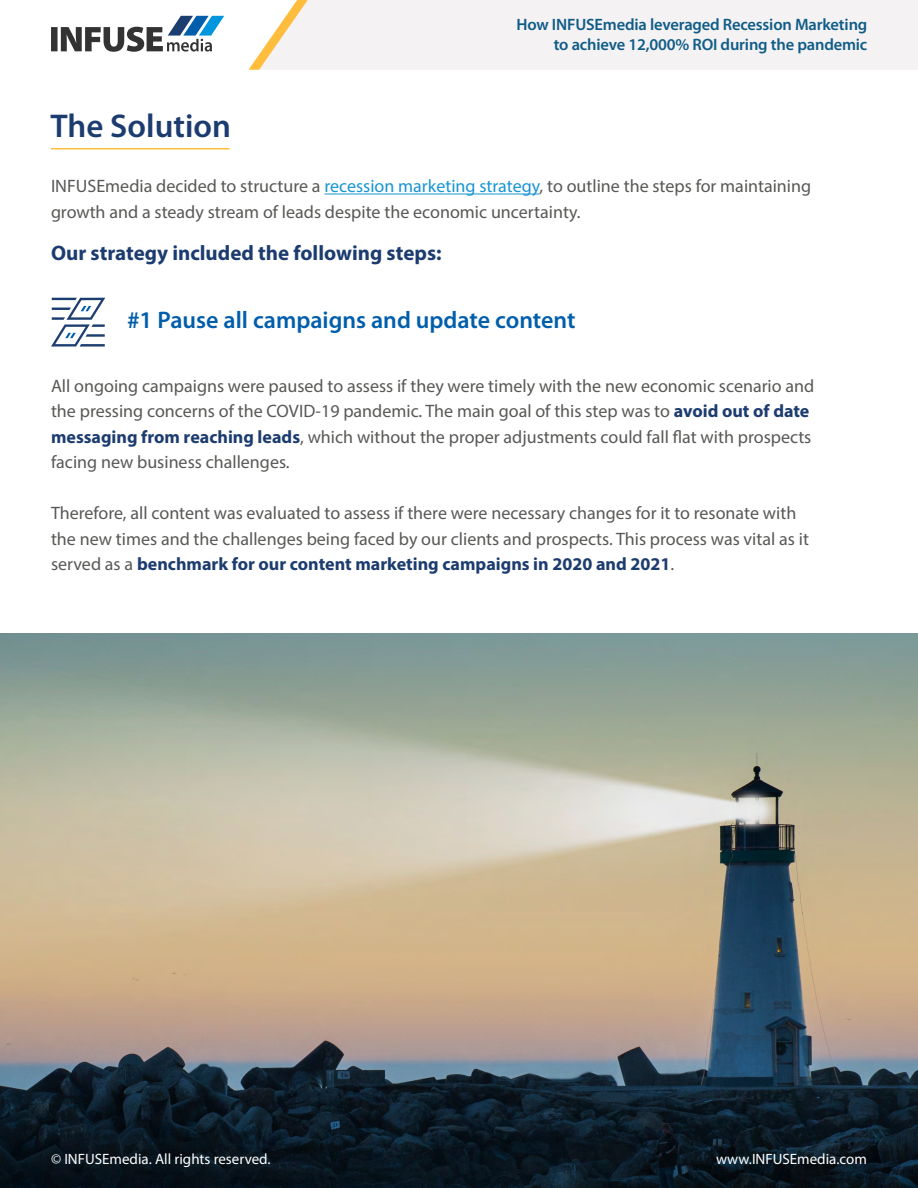
<style>
.page{position:relative;width:918px;height:1188px;background:#fff}
.page>*{position:absolute;margin:0;border:0;box-sizing:border-box;transform-origin:0 0}
.t1{font:600 33px "Myriad Pro";color:#1c3c70}
.t2{font:600 24px "Myriad Pro";color:#005eab}
.t3{font:700 21px "Myriad Pro";color:#1c3c70}
.t4{font:18px/25.5px "Myriad Pro";color:#585856}
.t5{font:600 16.5px/19.8px "Myriad Pro";letter-spacing:-.01em;color:#0f5c87;text-align:right}
.t6{font:15px "Myriad Pro";color:#fff}
.s1{color:#1895d3}
.s2{font-weight:700;color:#1c3c70}
</style>
<div class="page">
<img style="left:0;top:634px;width:918px;height:554px">
<hr style="left:51px;top:148px;width:179px;height:2px;background:#ffbd3d">
<hr style="left:324px;top:194px;width:216px;height:1px;background:#1895d3">
<svg style="left:51px;top:298px;width:54px;height:49px"></svg>
<svg style="left:51px;top:16px;width:173px;height:36px"></svg>
<div style="left:309px;top:0;width:609px;height:69px;background:#f4f2f3"></div>
<svg style="left:249px;top:0;width:60px;height:70px"></svg>
<h1 class="t1" style="left:51px;top:108px;width:182px">The Solution</h1>
<p class="t5" style="left:517px;top:15px;width:352px">How INFUSEmedia leveraged Recession Marketing to achieve 12,000% ROI during the pandemic</p>
<p class="t4" style="left:51px;top:173px;width:762px">INFUSEmedia decided to structure a <span class="s1">recession marketing strategy</span>, to outline the steps for maintaining growth and a steady stream of leads despite the economic uncertainty.</p>
<p class="t3" style="left:51px;top:239px;width:392px">Our strategy included the following steps:</p>
<h2 class="t2" style="left:127px;top:306px;width:450px">#1 Pause all campaigns and update content</h2>
<p class="t4" style="left:51px;top:373px;width:765px">All ongoing campaigns were paused to assess if they were timely with the new economic scenario and the pressing concerns of the COVID-19 pandemic. The main goal of this step was to <span class="s2">avoid out of date messaging from reaching leads</span>, which without the proper adjustments could fall flat with prospects facing new business challenges.</p>
<p class="t4" style="left:51px;top:500px;width:759px">Therefore, all content was evaluated to assess if there were necessary changes for it to resonate with the new times and the challenges being faced by our clients and prospects. This process was vital as it served as a <span class="s2">benchmark for our content marketing campaigns in 2020 and 2021</span>.</p>
<p class="t6" style="left:51px;top:1150px;width:221px">© INFUSEmedia. All rights reserved.</p>
<p class="t6" style="left:716px;top:1150px;width:152px">www.INFUSEmedia.com</p>
</div>
